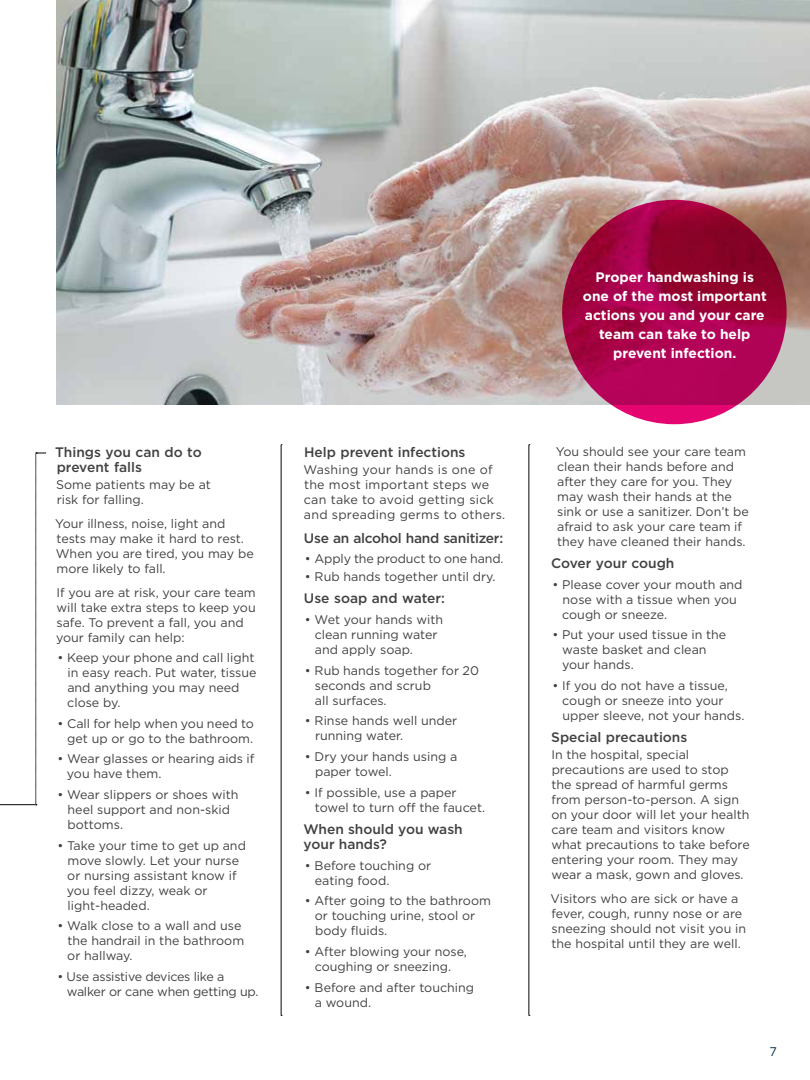
<style>
.page{position:relative;width:810px;height:1080px;background:#fff}
.page>*{position:absolute;margin:0;border:0;box-sizing:border-box;transform-origin:0 0}
.t1{font:500 13.75px/15px "Gotham";color:#414042}
.t2{font:700 13.75px/19.1px "Gotham";color:#fff;text-align:center}
.t3{font:500 13.75px "Gotham";letter-spacing:-.02em;color:#414042}
.t4{font:12.5px/15px "Gotham";color:#414042}
.t5{font:12.5px/15px "Gotham";letter-spacing:.02em;color:#414042}
.t6{font:12.5px/15px "Gotham";letter-spacing:-.02em;color:#414042}
.t7{font:12.5px "Gotham";color:#003146}
</style>
<div class="page">
<img style="left:56px;top:0;width:754px;height:405px">
<svg style="left:562px;top:200px;width:225px;height:224px;background:#a50345"></svg>
<svg style="left:0;top:453px;width:46px;height:353px"></svg>
<svg style="left:281px;top:445px;width:1px;height:571px"></svg>
<svg style="left:529px;top:445px;width:1px;height:571px"></svg>
<p class="t1" style="left:55px;top:444px;width:148px">Things you can do to prevent falls</p>
<p class="t4" style="left:56px;top:476px;width:156px">Some patients may be at risk for falling.</p>
<p class="t4" style="left:55px;top:515px;width:200px">Your illness, noise, light and tests may make it hard to rest.<br>When you are tired, you may be more likely to fall.</p>
<p class="t4" style="left:56px;top:584px;width:201px">If you are at risk, your care team will take extra steps to keep you safe. To prevent a fall, you and your family can help:</p>
<p class="t4" style="left:67px;top:650px;width:191px;text-indent:-10px">• Keep your phone and call light in easy reach. Put water, tissue and anything you may need close by.</p>
<p class="t4" style="left:57px;top:716px;width:198px;text-align:right">• Call for help when you need to get up or go to the bathroom.</p>
<p class="t4" style="left:67px;top:751px;width:189px;text-indent:-10px">• Wear glasses or hearing aids if you have them.</p>
<p class="t4" style="left:68px;top:787px;width:172px;text-indent:-10px">• Wear slippers or shoes with heel support and non-skid bottoms.</p>
<p class="t4" style="left:67px;top:838px;width:181px;text-indent:-10px">• Take your time to get up and move slowly. Let your nurse or nursing assistant know if you feel dizzy, weak or light-headed.</p>
<p class="t4" style="left:67px;top:918px;width:178px;text-indent:-10px">• Walk close to a wall and use the handrail in the bathroom or hallway.</p>
<p class="t6" style="left:67px;top:969px;width:193px;text-indent:-9px">• Use assistive devices like a walker or cane when getting up.</p>
<p class="t1" style="left:304px;top:444px;width:163px">Help prevent infections</p>
<p class="t5" style="left:303px;top:461px;width:203px">Washing your hands is one of the most important steps we can take to avoid getting sick and spreading germs to others.</p>
<p class="t3" style="left:304px;top:529px;width:201px">Use an alcohol hand sanitizer:</p>
<p class="t4" style="left:305px;top:551px;width:200px">• Apply the product to one hand.</p>
<p class="t4" style="left:305px;top:569px;width:192px">• Rub hands together until dry.</p>
<p class="t1" style="left:304px;top:591px;width:143px">Use soap and water:</p>
<p class="t4" style="left:315px;top:612px;width:130px;text-indent:-10px">• Wet your hands with clean running water and apply soap.</p>
<p class="t4" style="left:315px;top:662px;width:166px;text-indent:-10px">• Rub hands together for 20 seconds and scrub<br>all surfaces.</p>
<p class="t4" style="left:315px;top:713px;width:144px;text-indent:-10px">• Rinse hands well under running water.</p>
<p class="t4" style="left:315px;top:749px;width:144px;text-indent:-10px">• Dry your hands using a paper towel.</p>
<p class="t4" style="left:315px;top:784px;width:172px;text-indent:-10px">• If possible, use a paper towel to turn off the faucet.</p>
<p class="t1" style="left:303px;top:822px;width:161px">When should you wash your hands?</p>
<p class="t4" style="left:315px;top:857px;width:118px;text-indent:-10px">• Before touching or eating food.</p>
<p class="t4" style="left:315px;top:893px;width:178px;text-indent:-10px">• After going to the bathroom or touching urine, stool or body fluids.</p>
<p class="t4" style="left:305px;top:944px;width:164px;text-align:center">• After blowing your nose, coughing or sneezing.</p>
<p class="t4" style="left:315px;top:979px;width:161px;text-indent:-10px">• Before and after touching a wound.</p>
<p class="t2" style="left:583px;top:268px;width:185px">Proper handwashing is one of the most important actions you and your care team can take to help prevent infection.</p>
<p class="t4" style="left:556px;top:444px;width:195px">You should see your care team clean their hands before and after they care for you. They may wash their hands at the sink or use a sanitizer. Don’t be afraid to ask your care team if they have cleaned their hands.</p>
<p class="t1" style="left:551px;top:555px;width:125px">Cover your cough</p>
<p class="t4" style="left:562px;top:576px;width:182px;text-indent:-10px">• Please cover your mouth and nose with a tissue when you cough or sneeze.</p>
<p class="t4" style="left:562px;top:627px;width:166px;text-indent:-10px">• Put your used tissue in the waste basket and clean your hands.</p>
<p class="t4" style="left:562px;top:678px;width:184px;text-indent:-10px">• If you do not have a tissue, cough or sneeze into your upper sleeve, not your hands.</p>
<p class="t1" style="left:551px;top:730px;width:138px">Special precautions</p>
<p class="t4" style="left:551px;top:747px;width:200px">In the hospital, special precautions are used to stop the spread of harmful germs from person-to-person. A sign on your door will let your health care team and visitors know what precautions to take before entering your room. They may wear a mask, gown and gloves.</p>
<p class="t4" style="left:551px;top:891px;width:197px">Visitors who are sick or have a fever, cough, runny nose or are sneezing should not visit you in the hospital until they are well.</p>
<p class="t7" style="left:769px;top:1044px;width:9px">7</p>
</div>
